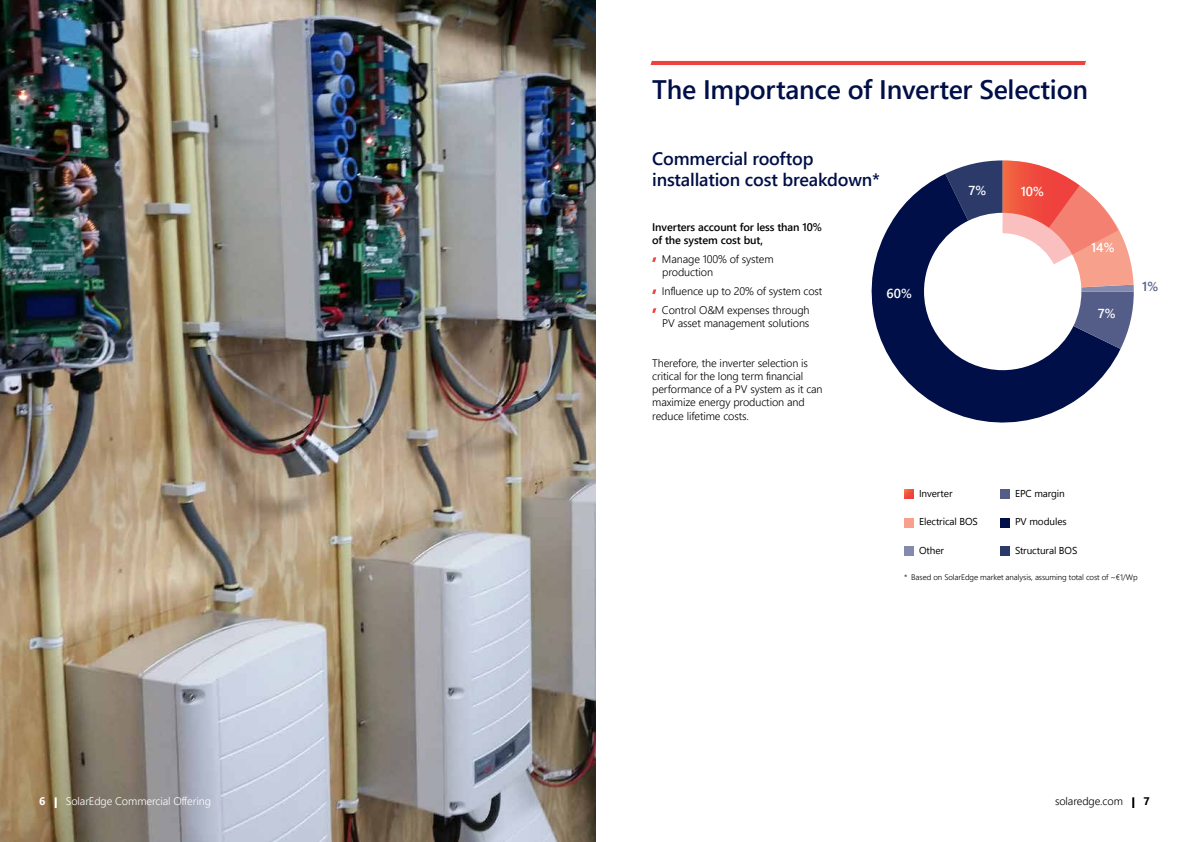
<style>
.page{position:relative;width:1191px;height:842px;background:#fff}
.page>*{position:absolute;margin:0;border:0;box-sizing:border-box;transform-origin:0 0}
.t1{font:600 26.8px "Segoe UI";letter-spacing:-.01em;color:#000f47}
.t2{font:600 18px/21.6px "Segoe UI";letter-spacing:-.01em;color:#000f47}
.t3{font:600 13px "Segoe UI";color:#fff}
.t4{font:600 13px "Segoe UI";color:#545d88}
.t5{font:300 11px/13.2px "Segoe UI";letter-spacing:-.01em;color:#000}
.t6{font:600 11px/13.2px "Segoe UI";letter-spacing:-.01em;color:#000}
.t7{font:300 11px "Segoe UI";letter-spacing:-.01em;color:#fff}
.t8{font:700 11px "Segoe UI";color:#fff}
.t9{font:700 11px "Segoe UI";color:#000}
.t10{font:10px "Segoe UI";letter-spacing:-.01em;color:#000}
.t11{font:300 8px "Segoe UI";letter-spacing:-.01em;color:#000}
</style>
<div class="page">
<img style="left:0;top:0;width:595px;height:842px">
<svg style="left:1132px;top:797px;width:2px;height:11px"></svg>
<svg style="left:55px;top:797px;width:2px;height:11px"></svg>
<hr style="left:650px;top:61px;width:436px;height:4px;background:#ef413d">
<svg style="left:652px;top:257px;width:4px;height:5px"></svg>
<svg style="left:652px;top:289px;width:4px;height:5px"></svg>
<svg style="left:652px;top:308px;width:4px;height:5px"></svg>
<svg style="left:904px;top:489px;width:9px;height:10px"></svg>
<div style="left:904px;top:546px;width:9px;height:9px;background:#838aad"></div>
<div style="left:904px;top:518px;width:9px;height:9px;background:#f7a08b"></div>
<div style="left:1000px;top:518px;width:9px;height:9px;background:#000f47"></div>
<div style="left:1000px;top:546px;width:9px;height:9px;background:#2b3a69"></div>
<div style="left:1000px;top:489px;width:9px;height:10px;background:#545d88"></div>
<svg style="left:871px;top:174px;width:249px;height:249px;fill:#000f47"></svg>
<svg style="left:945px;top:160px;width:188px;height:189px"></svg>
<h1 class="t1" style="left:652px;top:68px;width:437px">The Importance of Inverter Selection</h1>
<h2 class="t2" style="left:652px;top:147px;width:229px">Commercial rooftop installation cost breakdown*</h2>
<p class="t6" style="left:652px;top:220px;width:171px">Inverters account for less than 10% of the system cost but,</p>
<p class="t5" style="left:662px;top:252px;width:113px">Manage 100% of system production</p>
<p class="t5" style="left:662px;top:281px;width:162px;line-height:18.9px">Influence up to 20% of system cost<br>Control O&amp;M expenses through</p>
<p class="t5" style="left:662px;top:316px;width:149px">PV asset management solutions</p>
<p class="t5" style="left:652px;top:356px;width:172px">Therefore, the inverter selection is critical for the long term financial performance of a PV system as it can maximize energy production and reduce lifetime costs.</p>
<p class="t3" style="left:886px;top:283px;width:27px">60%</p>
<p class="t3" style="left:965px;top:171px;width:19px">7%</p>
<p class="t3" style="left:968px;top:180px;width:19px">7%</p>
<p class="t3" style="left:1023px;top:175px;width:25px">10%</p>
<p class="t3" style="left:1020px;top:181px;width:25px">10%</p>
<p class="t3" style="left:1091px;top:237px;width:25px">14%</p>
<p class="t3" style="left:1097px;top:303px;width:19px">7%</p>
<p class="t4" style="left:1142px;top:276px;width:18px">1%</p>
<p class="t10" style="left:919px;top:485px;width:35px">Inverter</p>
<p class="t10" style="left:1015px;top:485px;width:51px">EPC margin</p>
<p class="t10" style="left:919px;top:514px;width:60px">Electrical BOS</p>
<p class="t10" style="left:1015px;top:514px;width:53px">PV modules</p>
<p class="t10" style="left:1015px;top:542px;width:64px">Structural BOS</p>
<p class="t10" style="left:919px;top:543px;width:26px">Other</p>
<p class="t11" style="left:904px;top:571px;width:235px">* Based on SolarEdge market analysis, assuming total cost of ~€1/Wp</p>
<p class="t8" style="left:39px;top:792px;width:8px">6</p>
<p class="t7" style="left:66px;top:792px;width:147px">SolarEdge Commercial Offering</p>
<p class="t5" style="left:1055px;top:794px;width:69px">solaredge.com</p>
<p class="t9" style="left:1143px;top:792px;width:8px">7</p>
</div>
